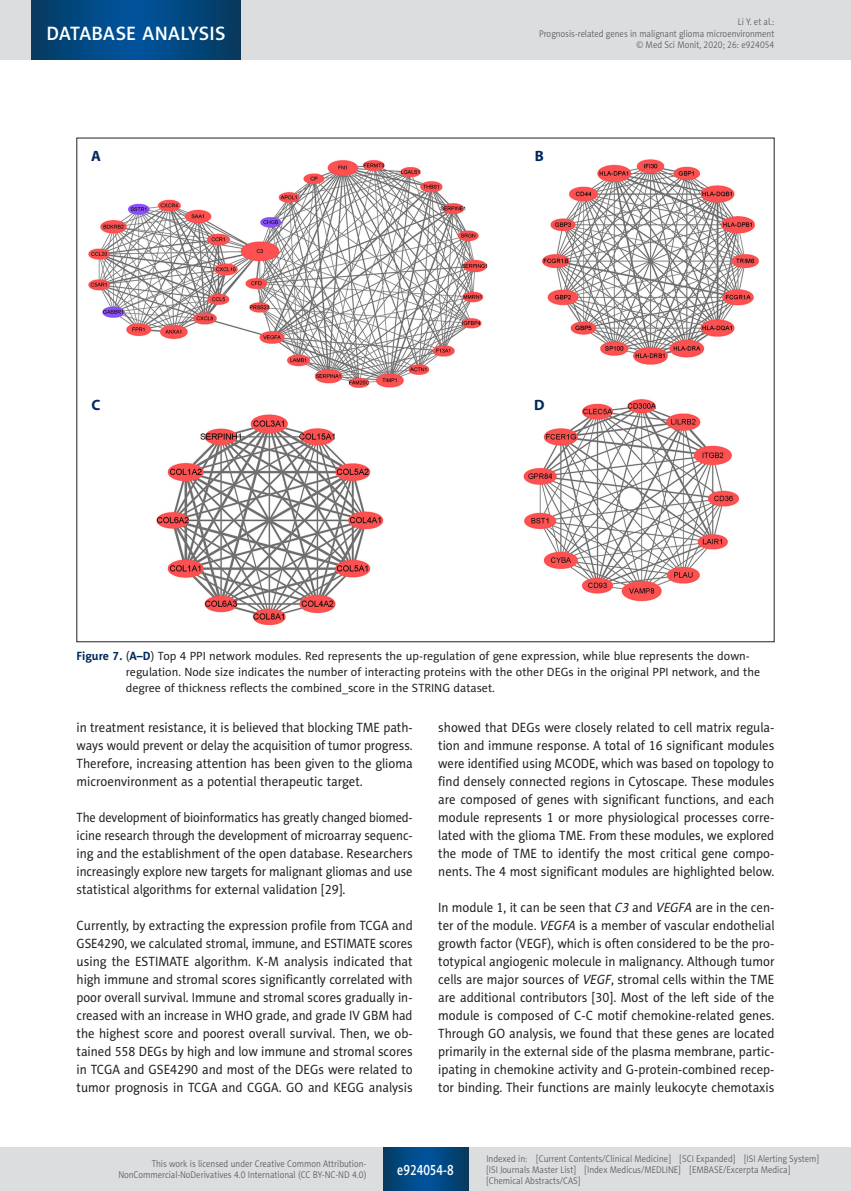
<style>
.page{position:relative;width:851px;height:1191px;background:#fff}
.page>*{position:absolute;margin:0;border:0;box-sizing:border-box;transform-origin:0 0}
.t1{font:19.5px "Naomi Sans EFN Medium";letter-spacing:.01em;color:#fff}
.t2{font:15px "Naomi Sans EFN Medium";color:#fff;scale:.8 1}
.t3{font:700 15px "Myriad Pro";color:#00295c}
.MSM_Body{font:13.5px/18px "Naomi Sans EFN";color:#231f20;text-align:justify;scale:.95 1}
.MSM_Body-2{font:13.5px/18px "Naomi Sans EFN";color:#231f20;text-align:justify;scale:.92 1}
.MSM_Rycina_tytul{font:12px/15.8px "Naomi Sans EFN";color:#231f20}
.t4{font:9.75px/11.2px "Naomi Sans EFN Light";color:#57585a;text-align:right;scale:.9 1}
.s1{font-weight:700;color:#00295c}
.s2{font-style:italic}
</style>
<div class="page">
<img style="left:88px;top:159px;width:671px;height:467px">
<div style="left:0;top:1148px;width:850px;height:43px;background:#dcdddf"></div>
<svg style="left:383px;top:1147px;width:85px;height:43px;background:#02477e"></svg>
<div style="left:0;top:0;width:850px;height:60px;background:#dcdddf"></div>
<hr style="left:850px;top:0;width:1px;height:60px;background:#dcdddf">
<svg style="left:32px;top:0;width:208px;height:60px;background:#02477f"></svg>
<h1 class="t1" style="left:47px;top:22px;width:180px">DATABASE ANALYSIS</h1>
<p class="t3" style="left:91px;top:147px;width:11px">A</p>
<p class="t3" style="left:91px;top:395px;width:10px">C</p>
<p class="t4" style="left:539px;top:16px;width:263px">Li Y. et al.:<br>Prognosis-related genes in malignant glioma microenvironment © Med Sci Monit, 2020; 26: e924054</p>
<p class="t3" style="left:535px;top:147px;width:11px">B</p>
<p class="t3" style="left:534px;top:395px;width:12px">D</p>
<p class="MSM_Rycina_tytul" style="left:126px;top:648px;width:635px;text-indent:-49px"><span class="s1">Figure 7.</span> (<span class="s1">A–D</span>) Top 4 PPI network modules. Red represents the up-regulation of gene expression, while blue represents the down&shy;regulation. Node size indicates the number of interacting proteins with the other DEGs in the original PPI network, and the degree of thickness reflects the combined_score in the STRING dataset.</p>
<p class="MSM_Body" style="left:77px;top:718px;width:355px">in treatment resistance, it is believed that blocking TME path&shy;ways would prevent or delay the acquisition of tumor progress.<br>Therefore, increasing attention has been given to the glioma microenvironment as a potential therapeutic target.</p>
<p class="MSM_Body-2" style="left:77px;top:808px;width:367px">The development of bioinformatics has greatly changed biomed&shy;icine research through the development of microarray sequenc&shy;ing and the establishment of the open database. Researchers increasingly explore new targets for malignant gliomas and use statistical algorithms for external validation [29].</p>
<p class="MSM_Body" style="left:77px;top:916px;width:355px">Currently, by extracting the expression profile from TCGA and GSE4290, we calculated stromal, immune, and ESTIMATE scores using the ESTIMATE algorithm. K-M analysis indicated that high immune and stromal scores significantly correlated with poor overall survival. Immune and stromal scores gradually in&shy;creased with an increase in WHO grade, and grade IV GBM had the highest score and poorest overall survival. Then, we ob&shy;tained 558 DEGs by high and low immune and stromal scores in TCGA and GSE4290 and most of the DEGs were related to tumor prognosis in TCGA and CGGA. GO and KEGG analysis</p>
<p class="MSM_Body" style="left:438px;top:718px;width:355px">showed that DEGs were closely related to cell matrix regula&shy;tion and immune response. A total of 16 significant modules were identified using MCODE, which was based on topology to find densely connected regions in Cytoscape. These modules are composed of genes with significant functions, and each module represents 1 or more physiological processes corre&shy;lated with the glioma TME. From these modules, we explored the mode of TME to identify the most critical gene compo&shy;nents. The 4 most significant modules are highlighted below.</p>
<p class="MSM_Body" style="left:438px;top:898px;width:355px">In module 1, it can be seen that <span class="s2">C3</span> and <span class="s2">VEGFA</span> are in the cen&shy;ter of the module. <span class="s2">VEGFA</span> is a member of vascular endothelial growth factor (VEGF), which is often considered to be the pro&shy;totypical angiogenic molecule in malignancy. Although tumor cells are major sources of <span class="s2">VEGF</span>, stromal cells within the TME are additional contributors [30]. Most of the left side of the module is composed of C-C motif chemokine-related genes.<br>Through GO analysis, we found that these genes are located primarily in the external side of the plasma membrane, partic&shy;ipating in chemokine activity and G-protein-combined recep&shy;tor binding. Their functions are mainly leukocyte chemotaxis</p>
<p class="t4" style="left:118px;top:1158px;width:277px">This work is licensed under Creative Common Attribution-<br>NonCommercial-NoDerivatives 4.0 International (CC BY-NC-ND 4.0)</p>
<p class="t2" style="left:397px;top:1160px;width:72px">e924054-8</p>
<p class="t4" style="left:486px;top:1152px;width:371px;text-align:left">Indexed in: [Current Contents/Clinical Medicine] [SCI Expanded] [ISI Alerting System] [ISI Journals Master List] [Index Medicus/MEDLINE] [EMBASE/Excerpta Medica] [Chemical Abstracts/CAS]</p>
</div>
